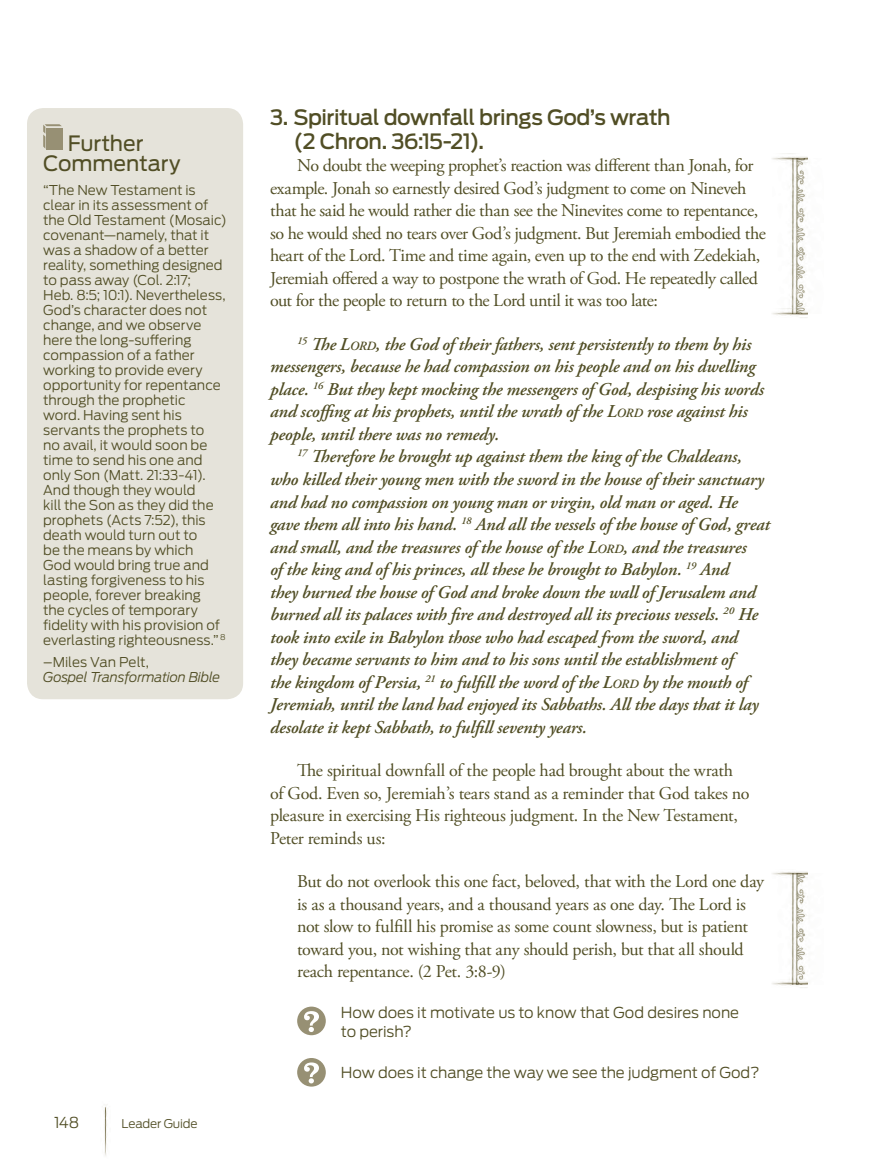
<style>
.page{position:relative;width:878px;height:1175px;background:#fff}
.page>*{position:absolute;margin:0;border:0;box-sizing:border-box;transform-origin:0 0}
.t1{font:500 21px/24px "Antenna";letter-spacing:-.025em;color:#514e25}
.t2{font:21px/19.5px "Antenna";letter-spacing:-.005em;color:#514e25;text-align:center}
.body1_space{font:18px/22.5px "Adobe Garamond Pro";letter-spacing:-.02em;color:#514e25}
.scripture_space{font:italic 600 18px/22.5px "Adobe Garamond Pro";letter-spacing:-.01em;color:#514e25}
.scripture{font:italic 600 18px/22.5px "Adobe Garamond Pro";letter-spacing:-.01em;color:#514e25}
.questions{font:300 15px/19.5px "Antenna";letter-spacing:-.01em;color:#514e25}
.t3{font:300 13.5px/15px "Antenna";letter-spacing:-.005em;color:#514e25}
.t4{font:italic 300 13.5px/15px "Antenna";letter-spacing:-.015em;color:#514e25}
.t5{font:300 12px "Antenna";letter-spacing:-.01em;color:#514e25}
.s1{font-style:normal}
.s2{font-style:inherit}
.s3{font-size:12.6px}
</style>
<div class="page">
<img style="left:104px;top:1104px;width:3px;height:52px">
<img style="left:782px;top:158px;width:26px;height:155px">
<img style="left:772px;top:309px;width:35px;height:9px">
<img style="left:772px;top:156px;width:35px;height:7px">
<img style="left:791px;top:873px;width:17px;height:111px">
<img style="left:772px;top:979px;width:35px;height:9px">
<img style="left:772px;top:871px;width:35px;height:7px">
<div style="left:27px;top:108px;width:216px;height:591px;background:#e5e3da;border-radius:16px"></div>
<div style="left:47px;top:128px;width:16px;height:22px;background:#979074"></div>
<svg style="left:43px;top:124px;width:19px;height:25px"></svg>
<svg style="left:297px;top:1006px;width:29px;height:29px"></svg>
<svg style="left:297px;top:1058px;width:29px;height:28px"></svg>
<p class="t2" style="left:43px;top:134px;width:139px">Further<br>Commentary</p>
<p class="t3" style="left:43px;top:182px;width:185px">“The New Testament is clear in its assessment of the Old Testament (Mosaic) covenant—namely, that it was a shadow of a better reality, something designed to pass away (Col. 2:17;<br>Heb. 8:5; 10:1). Nevertheless,<br>God’s character does not change, and we observe here the long-suffering compassion of a father working to provide every opportunity for repentance through the prophetic<br>word. Having sent his servants the prophets to<br>no avail, it would soon be time to send his one and only Son (Matt. 21:33-41).<br>And though they would<br>kill the Son as they did the prophets (Acts 7:52), this death would turn out to<br>be the means by which<br>God would bring true and lasting forgiveness to his people, forever breaking<br>the cycles of temporary fidelity with his provision of everlasting righteousness.” <sup>8</sup></p>
<p class="t4" style="left:43px;top:654px;width:179px"><span class="s1">–Miles Van Pelt,<br></span>Gospel Transformation Bible</p>
<p class="questions" style="left:54px;top:1112px;width:27px">148</p>
<p class="t5" style="left:122px;top:1116px;width:78px">Leader Guide</p>
<p class="t1" style="left:293px;top:105px;width:378px;text-indent:-23px">3. Spiritual downfall brings God’s wrath (2 Chron. 36:15-21).</p>
<p class="body1_space" style="left:270px;top:155px;width:497px;text-indent:27px">No doubt the weeping prophet’s reaction was different than Jonah, for example. Jonah so earnestly desired God’s judgment to come on Nineveh that he said he would rather die than see the Ninevites come to repentance, so he would shed no tears over God’s judgment. But Jeremiah embodied the heart of the Lord. Time and time again, even up to the end with Zedekiah, Jeremiah offered a way to postpone the wrath of God. He repeatedly called out for the people to return to the Lord until it was too late:</p>
<p class="scripture" style="left:270px;top:334px;width:495px;text-indent:27px"><sup>15</sup> The <span class="s2">L</span><span class="s3">ORD</span>, the God of their fathers, sent persistently to them by his messengers, because he had compassion on his people and on his dwelling place. <sup>16</sup> But they kept mocking the messengers of God, despising his words and scoffing at his prophets, until the wrath of the <span class="s2">L</span><span class="s3">ORD</span> rose against his people, until there was no remedy.</p>
<p class="scripture_space" style="left:270px;top:446px;width:501px;text-indent:27px"><sup>17</sup> Therefore he brought up against them the king of the Chaldeans, who killed their young men with the sword in the house of their sanctuary and had no compassion on young man or virgin, old man or aged. He gave them all into his hand. <sup>18</sup> And all the vessels of the house of God, great and small, and the treasures of the house of the <span class="s2">L</span><span class="s3">ORD</span>, and the treasures<br>of the king and of his princes, all these he brought to Babylon. <sup>19</sup> And<br>they burned the house of God and broke down the wall of Jerusalem and burned all its palaces with fire and destroyed all its precious vessels. <sup>20</sup> He took into exile in Babylon those who had escaped from the sword, and they became servants to him and to his sons until the establishment of<br>the kingdom of Persia, <sup>21</sup> to fulfill the word of the <span class="s2">L</span><span class="s3">ORD</span> by the mouth of Jeremiah, until the land had enjoyed its Sabbaths. All the days that it lay desolate it kept Sabbath, to fulfill seventy years.</p>
<p class="body1_space" style="left:270px;top:759px;width:481px;text-indent:27px">The spiritual downfall of the people had brought about the wrath of God. Even so, Jeremiah’s tears stand as a reminder that God takes no pleasure in exercising His righteous judgment. In the New Testament, Peter reminds us:</p>
<p class="body1_space" style="left:297px;top:870px;width:468px">But do not overlook this one fact, beloved, that with the Lord one day is as a thousand years, and a thousand years as one day. The Lord is not slow to fulfill his promise as some count slowness, but is patient toward you, not wishing that any should perish, but that all should reach repentance. (2 Pet. 3:8-9)</p>
<p class="questions" style="left:341px;top:1002px;width:400px">How does it motivate us to know that God desires none to perish?</p>
<p class="questions" style="left:341px;top:1062px;width:420px">How does it change the way we see the judgment of God?</p>
</div>
